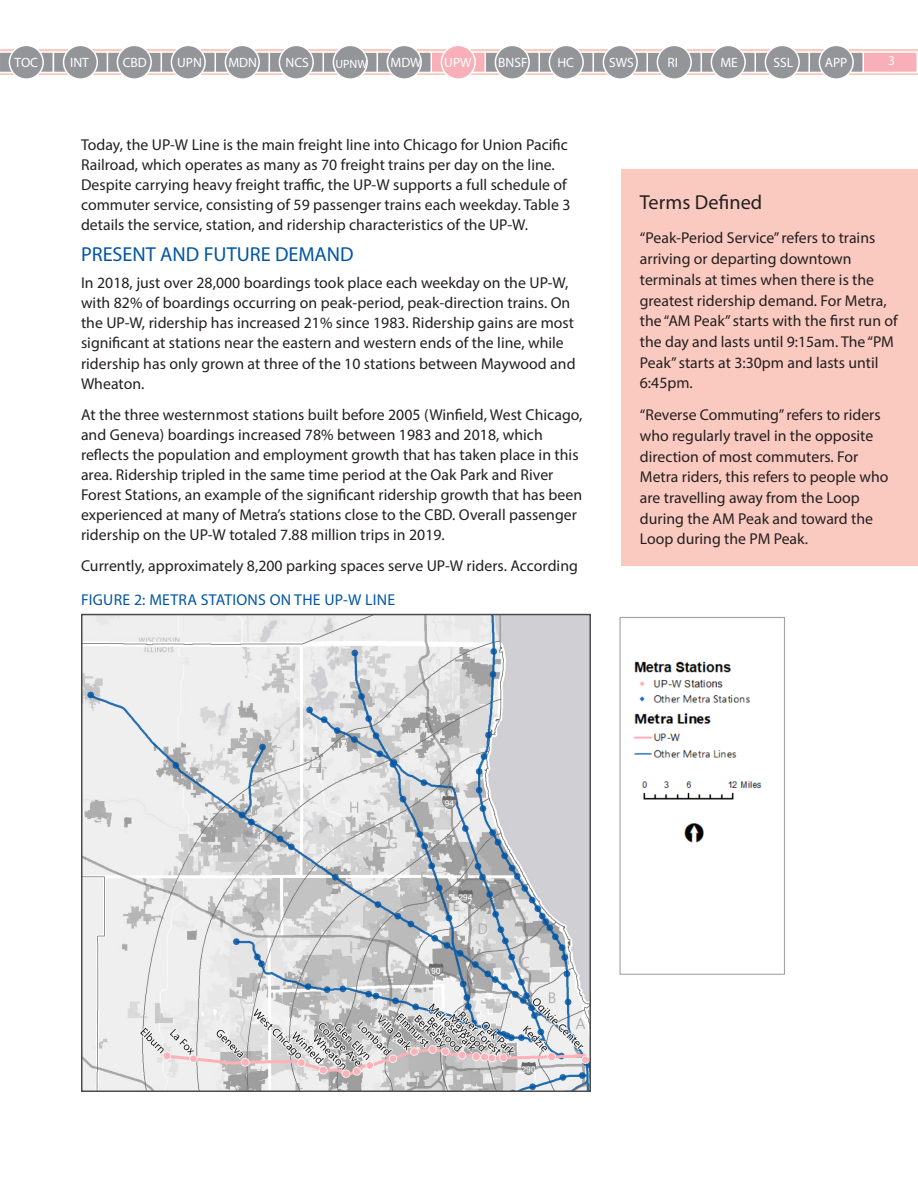
<style>
.page{position:relative;width:918px;height:1188px;background:#fff}
.page>*{position:absolute;margin:0;border:0;box-sizing:border-box;transform-origin:0 0}
._2020_Update_Section{font:20.25px "Myriad Pro";color:#0055a5}
.Text{font:20.25px "Myriad Pro";letter-spacing:.005em;color:#231f20}
.Text-2{font:15.75px/20.1px "Myriad Pro";letter-spacing:.005em;color:#231f20}
.Text-3{font:15.75px "Myriad Pro";letter-spacing:.015em;color:#0055a5}
.Text-4{font:13.5px "Myriad Pro";color:#fff}
.t1{font:12px "Myriad Pro";color:#fff}
</style>
<div class="page">
<svg style="left:0;top:50px;width:918px;height:25px;fill:#facac0"></svg>
<img style="left:84px;top:617px;width:504px;height:472px">
<div style="left:81px;top:614px;width:510px;height:478px;border:2px solid #4b4c4d"></div>
<img style="left:619px;top:617px;width:166px;height:358px">
<div style="left:621px;top:169px;width:297px;height:397px;background:#facac0"></div>
<div style="left:863px;top:52px;width:54px;height:20px;background:#f8afb7"></div>
<div style="left:863px;top:51px;width:55px;height:22px;border:2px solid #fff"></div>
<div style="left:809px;top:51px;width:55px;height:22px;background:#939598;border:2px solid #fff"></div>
<div style="left:819px;top:45px;width:34px;height:34px;background:#939598;border-radius:50%"></div>
<div style="left:819px;top:45px;width:35px;height:35px;border:2px solid #fff;border-radius:50%"></div>
<div style="left:755px;top:51px;width:55px;height:22px;background:#939598;border:2px solid #fff"></div>
<div style="left:765px;top:45px;width:34px;height:34px;background:#939598;border-radius:50%"></div>
<div style="left:765px;top:45px;width:35px;height:35px;border:2px solid #fff;border-radius:50%"></div>
<div style="left:701px;top:51px;width:55px;height:22px;background:#939598;border:2px solid #fff"></div>
<div style="left:711px;top:45px;width:34px;height:34px;background:#939598;border-radius:50%"></div>
<div style="left:711px;top:45px;width:35px;height:35px;border:2px solid #fff;border-radius:50%"></div>
<div style="left:647px;top:51px;width:55px;height:22px;background:#939598;border:2px solid #fff"></div>
<div style="left:657px;top:45px;width:34px;height:34px;background:#939598;border-radius:50%"></div>
<div style="left:657px;top:45px;width:35px;height:35px;border:2px solid #fff;border-radius:50%"></div>
<div style="left:593px;top:51px;width:55px;height:22px;background:#939598;border:2px solid #fff"></div>
<div style="left:603px;top:45px;width:34px;height:34px;background:#939598;border-radius:50%"></div>
<div style="left:603px;top:45px;width:35px;height:35px;border:2px solid #fff;border-radius:50%"></div>
<div style="left:539px;top:51px;width:55px;height:22px;background:#939598;border:2px solid #fff"></div>
<div style="left:549px;top:45px;width:34px;height:34px;background:#939598;border-radius:50%"></div>
<div style="left:549px;top:45px;width:35px;height:35px;border:2px solid #fff;border-radius:50%"></div>
<div style="left:485px;top:51px;width:55px;height:22px;background:#939598;border:2px solid #fff"></div>
<div style="left:495px;top:45px;width:34px;height:34px;background:#939598;border-radius:50%"></div>
<div style="left:495px;top:45px;width:35px;height:35px;border:2px solid #fff;border-radius:50%"></div>
<div style="left:431px;top:51px;width:55px;height:22px;background:#f8afb7;border:2px solid #fff"></div>
<div style="left:441px;top:45px;width:34px;height:34px;background:#f8afb7;border-radius:50%"></div>
<div style="left:441px;top:45px;width:35px;height:35px;border:2px solid #fff;border-radius:50%"></div>
<div style="left:377px;top:51px;width:55px;height:22px;background:#939598;border:2px solid #fff"></div>
<div style="left:387px;top:45px;width:34px;height:34px;background:#939598;border-radius:50%"></div>
<div style="left:387px;top:45px;width:35px;height:35px;border:2px solid #fff;border-radius:50%"></div>
<div style="left:323px;top:51px;width:55px;height:22px;background:#939598;border:2px solid #fff"></div>
<div style="left:333px;top:45px;width:34px;height:34px;background:#939598;border-radius:50%"></div>
<div style="left:333px;top:45px;width:35px;height:35px;border:2px solid #fff;border-radius:50%"></div>
<div style="left:269px;top:51px;width:55px;height:22px;background:#939598;border:2px solid #fff"></div>
<div style="left:279px;top:45px;width:34px;height:34px;background:#939598;border-radius:50%"></div>
<div style="left:279px;top:45px;width:35px;height:35px;border:2px solid #fff;border-radius:50%"></div>
<div style="left:215px;top:51px;width:55px;height:22px;background:#939598;border:2px solid #fff"></div>
<div style="left:225px;top:45px;width:34px;height:34px;background:#939598;border-radius:50%"></div>
<div style="left:225px;top:45px;width:35px;height:35px;border:2px solid #fff;border-radius:50%"></div>
<div style="left:161px;top:51px;width:55px;height:22px;background:#939598;border:2px solid #fff"></div>
<div style="left:171px;top:45px;width:34px;height:34px;background:#939598;border-radius:50%"></div>
<div style="left:171px;top:45px;width:35px;height:35px;border:2px solid #fff;border-radius:50%"></div>
<div style="left:107px;top:51px;width:55px;height:22px;background:#939598;border:2px solid #fff"></div>
<div style="left:117px;top:45px;width:34px;height:34px;background:#939598;border-radius:50%"></div>
<div style="left:117px;top:45px;width:35px;height:35px;border:2px solid #fff;border-radius:50%"></div>
<div style="left:53px;top:51px;width:55px;height:22px;background:#939598;border:2px solid #fff"></div>
<div style="left:64px;top:45px;width:33px;height:34px;background:#939598;border-radius:50%"></div>
<div style="left:63px;top:45px;width:35px;height:35px;border:2px solid #fff;border-radius:50%"></div>
<svg style="left:0;top:51px;width:54px;height:22px"></svg>
<div style="left:9px;top:45px;width:34px;height:34px;background:#939598;border-radius:50%"></div>
<div style="left:9px;top:45px;width:35px;height:35px;border:2px solid #fff;border-radius:50%"></div>
<p class="Text-4" style="left:14px;top:54px;width:25px">TOC</p>
<p class="Text-4" style="left:70px;top:54px;width:20px">INT</p>
<p class="Text-4" style="left:123px;top:54px;width:26px">CBD</p>
<p class="Text-4" style="left:177px;top:54px;width:26px">UPN</p>
<p class="Text-4" style="left:228px;top:54px;width:30px">MDN</p>
<p class="Text-4" style="left:285px;top:54px;width:25px">NCS</p>
<p class="t1" style="left:335px;top:57px;width:34px">UPNW</p>
<p class="Text-4" style="left:390px;top:54px;width:33px">MDW</p>
<p class="Text-4" style="left:444px;top:54px;width:29px">UPW</p>
<p class="Text-4" style="left:498px;top:54px;width:31px">BNSF</p>
<p class="Text-4" style="left:558px;top:54px;width:18px">HC</p>
<p class="Text-4" style="left:609px;top:54px;width:26px">SWS</p>
<p class="Text-4" style="left:668px;top:54px;width:12px">RI</p>
<p class="Text-4" style="left:720px;top:54px;width:19px">ME</p>
<p class="Text-4" style="left:774px;top:54px;width:21px">SSL</p>
<p class="Text-4" style="left:825px;top:54px;width:24px">APP</p>
<p class="Text-4" style="left:888px;top:52px;width:8px">3</p>
<p class="Text-2" style="left:81px;top:134px;width:491px">Today, the UP-W Line is the main freight line into Chicago for Union Pacific Railroad, which operates as many as 70 freight trains per day on the line.<br>Despite carrying heavy freight traffic, the UP-W supports a full schedule of commuter service, consisting of 59 passenger trains each weekday. Table 3 details the service, station, and ridership characteristics of the UP-W.</p>
<p class="_2020_Update_Section" style="left:81px;top:242px;width:274px">PRESENT AND FUTURE DEMAND</p>
<p class="Text-2" style="left:81px;top:273px;width:496px">In 2018, just over 28,000 boardings took place each weekday on the UP-W, with 82% of boardings occurring on peak-period, peak-direction trains. On the UP-W, ridership has increased 21% since 1983. Ridership gains are most significant at stations near the eastern and western ends of the line, while ridership has only grown at three of the 10 stations between Maywood and Wheaton.</p>
<p class="Text-2" style="left:81px;top:404px;width:503px">At the three westernmost stations built before 2005 (Winfield, West Chicago, and Geneva) boardings increased 78% between 1983 and 2018, which reflects the population and employment growth that has taken place in this area. Ridership tripled in the same time period at the Oak Park and River Forest Stations, an example of the significant ridership growth that has been experienced at many of Metra’s stations close to the CBD. Overall passenger ridership on the UP-W totaled 7.88 million trips in 2019.</p>
<p class="Text-2" style="left:81px;top:556px;width:498px">Currently, approximately 8,200 parking spaces serve UP-W riders. According</p>
<p class="Text-3" style="left:81px;top:591px;width:316px">FIGURE 2: METRA STATIONS ON THE UP-W LINE</p>
<p class="Text" style="left:640px;top:190px;width:124px">Terms Defined</p>
<p class="Text-2" style="left:640px;top:228px;width:259px;line-height:20.7px">“Peak-Period Service” refers to trains arriving or departing downtown terminals at times when there is the greatest ridership demand. For Metra, the “AM Peak” starts with the first run of the day and lasts until 9:15am. The “PM Peak” starts at 3:30pm and lasts until 6:45pm.</p>
<p class="Text-2" style="left:640px;top:404px;width:250px;line-height:20.7px">“Reverse Commuting” refers to riders who regularly travel in the opposite direction of most commuters. For Metra riders, this refers to people who are travelling away from the Loop during the AM Peak and toward the Loop during the PM Peak.</p>
</div>
